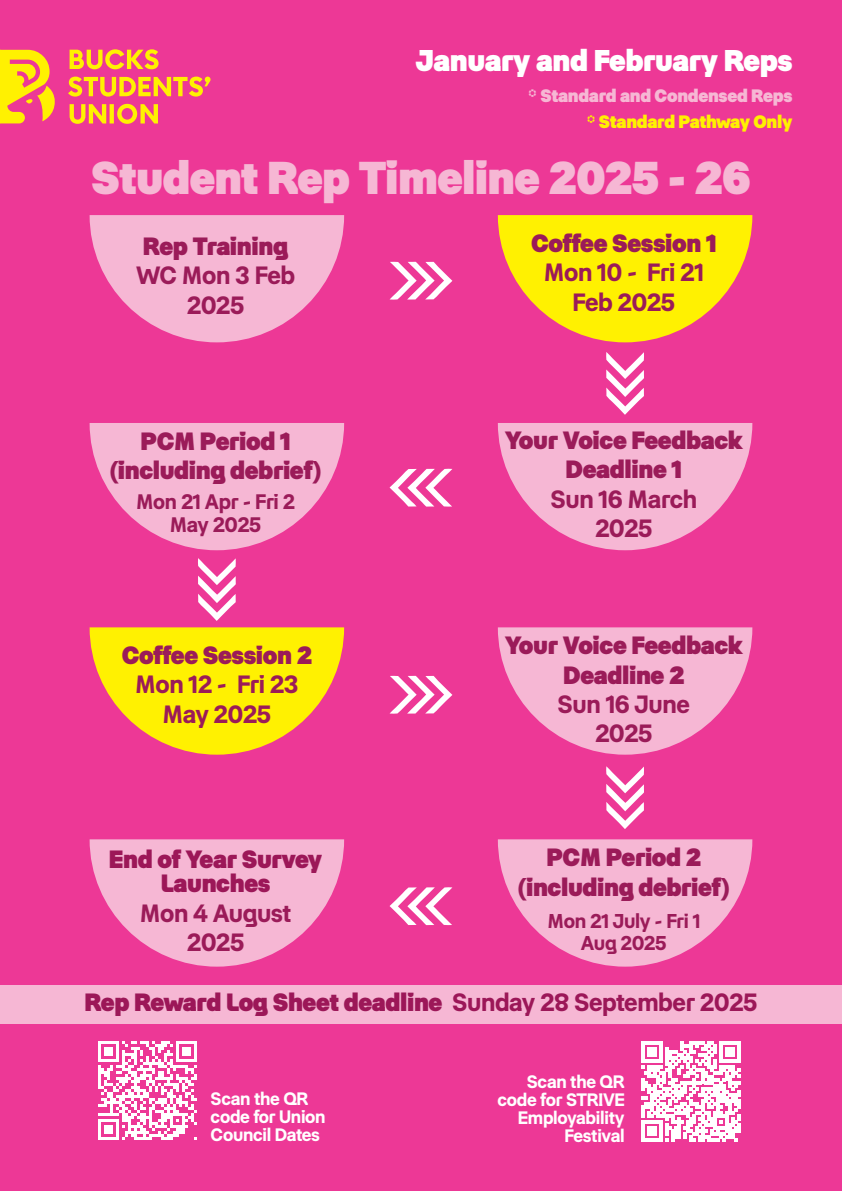
<style>
.page{position:relative;width:842px;height:1191px;background:#ed3896}
.page>*{position:absolute;margin:0;border:0;box-sizing:border-box;transform-origin:0 0}
.Body_copy{font:800 46px "Restart Ginger";letter-spacing:-.015em;color:#f6b7d4}
.Body_copy-2{font:800 30px "Restart Ginger";letter-spacing:-.015em;color:#fff}
.Body_copy-3{font:800 25px "Restart Ginger";letter-spacing:-.015em;color:#9b1b59}
.Body_copy-4{font:600 25px "Restart Ginger";letter-spacing:-.015em;color:#9b1b59}
.Body_copy-5{font:800 25px/24px "Restart Ginger";letter-spacing:-.015em;color:#9c1758;text-align:center}
.Body_copy-6{font:600 21px/23px "Restart Ginger";letter-spacing:-.015em;color:#9b1b59;text-align:center}
.Body_copy-7{font:600 20px/22px "Restart Ginger";letter-spacing:-.015em;color:#9b1b59;text-align:center}
.Body_copy-8{font:600 18px/18px "Restart Ginger";letter-spacing:-.015em;color:#fff}
.Body_copy-9{font:800 18px "Restart Ginger";letter-spacing:-.015em;color:#f6b7d4}
.Body_copy-10{font:800 18px "Restart Ginger";letter-spacing:-.015em;color:#fff101}
.s1{font-weight:600}
</style>
<div class="page">
<svg style="left:90px;top:215px;width:254px;height:127px"></svg>
<svg style="left:498px;top:215px;width:254px;height:127px"></svg>
<svg style="left:498px;top:423px;width:254px;height:127px"></svg>
<svg style="left:90px;top:423px;width:254px;height:127px"></svg>
<svg style="left:0;top:49px;width:211px;height:75px"></svg>
<svg style="left:90px;top:627px;width:254px;height:127px"></svg>
<svg style="left:498px;top:627px;width:254px;height:127px"></svg>
<svg style="left:498px;top:839px;width:254px;height:127px"></svg>
<svg style="left:90px;top:839px;width:254px;height:127px"></svg>
<svg style="left:390px;top:262px;width:62px;height:38px"></svg>
<svg style="left:390px;top:468px;width:62px;height:38px"></svg>
<svg style="left:606px;top:352px;width:38px;height:63px"></svg>
<svg style="left:390px;top:676px;width:62px;height:38px"></svg>
<svg style="left:390px;top:887px;width:62px;height:38px"></svg>
<svg style="left:198px;top:558px;width:38px;height:63px"></svg>
<svg style="left:606px;top:766px;width:38px;height:63px"></svg>
<div style="left:0;top:984px;width:842px;height:39px;background:#f6b7d4"></div>
<svg style="left:98px;top:1041px;width:99px;height:98px"></svg>
<svg style="left:641px;top:1041px;width:100px;height:100px"></svg>
<p class="Body_copy-2" style="left:416px;top:37px;width:378px">January and February Reps</p>
<p class="Body_copy-9" style="left:528px;top:82px;width:266px">* Standard and Condensed Reps</p>
<p class="Body_copy-10" style="left:587px;top:108px;width:207px">* Standard Pathway Only</p>
<p class="Body_copy" style="left:91px;top:142px;width:661px">Student Rep Timeline 2025 - 26</p>
<p class="Body_copy-3" style="left:143px;top:227px;width:147px">Rep Training</p>
<p class="Body_copy-4" style="left:136px;top:256px;width:161px">WC Mon 3 Feb</p>
<p class="Body_copy-4" style="left:187px;top:286px;width:59px">2025</p>
<p class="Body_copy-3" style="left:141px;top:421px;width:151px">PCM Period 1</p>
<p class="Body_copy-3" style="left:109px;top:451px;width:214px">(including debrief)</p>
<p class="Body_copy-6" style="left:136px;top:487px;width:160px">Mon 21 Apr - Fri 2<br>May 2025</p>
<p class="Body_copy-3" style="left:122px;top:635px;width:192px">Coffee Session 2</p>
<p class="Body_copy-4" style="left:135px;top:665px;width:165px">Mon 12 - Fri 23</p>
<p class="Body_copy-4" style="left:162px;top:694px;width:110px">May 2025</p>
<p class="Body_copy-5" style="left:109px;top:845px;width:215px">End of Year Survey<br>Launches</p>
<p class="Body_copy-4" style="left:140px;top:893px;width:153px">Mon 4 August</p>
<p class="Body_copy-4" style="left:187px;top:923px;width:59px">2025</p>
<p class="Body_copy-3" style="left:531px;top:224px;width:187px">Coffee Session 1</p>
<p class="Body_copy-4" style="left:544px;top:253px;width:161px">Mon 10 - Fri 21</p>
<p class="Body_copy-4" style="left:572px;top:283px;width:104px">Feb 2025</p>
<p class="Body_copy-3" style="left:505px;top:421px;width:240px">Your Voice Feedback</p>
<p class="Body_copy-3" style="left:566px;top:450px;width:118px">Deadline 1</p>
<p class="Body_copy-4" style="left:550px;top:480px;width:148px">Sun 16 March</p>
<p class="Body_copy-4" style="left:595px;top:509px;width:59px">2025</p>
<p class="Body_copy-3" style="left:505px;top:626px;width:240px">Your Voice Feedback</p>
<p class="Body_copy-3" style="left:563px;top:655px;width:123px">Deadline 2</p>
<p class="Body_copy-4" style="left:558px;top:685px;width:134px">Sun 16 June</p>
<p class="Body_copy-4" style="left:595px;top:714px;width:59px">2025</p>
<p class="Body_copy-3" style="left:546px;top:838px;width:156px">PCM Period 2</p>
<p class="Body_copy-3" style="left:518px;top:867px;width:214px">(including debrief)</p>
<p class="Body_copy-7" style="left:547px;top:908px;width:154px">Mon 21 July - Fri 1<br>Aug 2025</p>
<p class="Body_copy-5" style="left:84px;top:988px;width:675px">Rep Reward Log Sheet deadline <span class="s1">Sunday 28 September 2025</span></p>
<p class="Body_copy-8" style="left:211px;top:1087px;width:117px">Scan the QR code for Union<br>Council Dates</p>
<p class="Body_copy-8" style="left:497px;top:1071px;width:129px;text-align:right">Scan the QR code for STRIVE<br>Employability<br>Festival</p>
</div>
